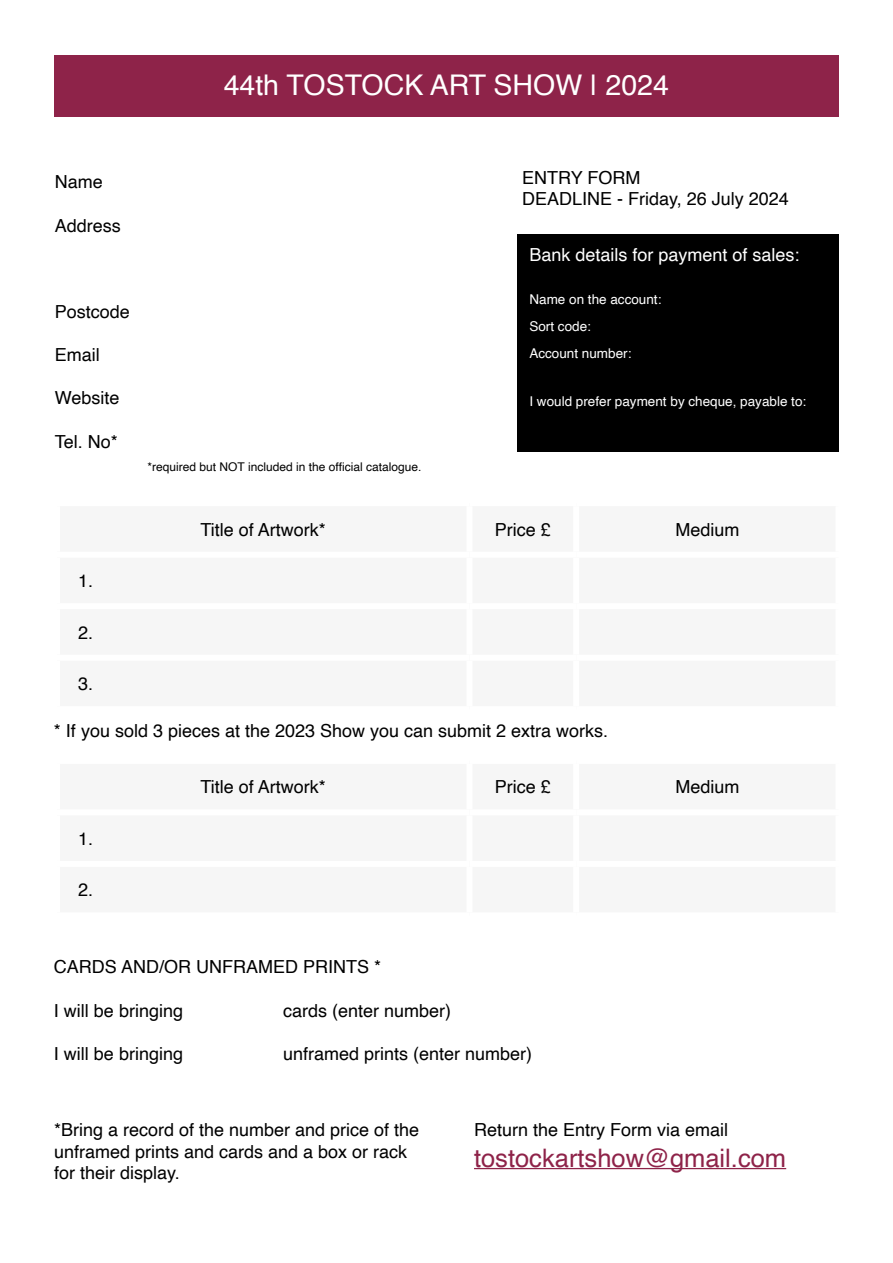
<style>
.page{position:relative;width:893px;height:1263px;background:#fff}
.page>*{position:absolute;margin:0;border:0;box-sizing:border-box;transform-origin:0 0}
.t1{font:28.5px "Helvetica";color:#fff}
.t2{font:25.5px "Helvetica";color:#8e2349}
.t3{font:18px/21.6px "Helvetica";color:#000}
.t4{font:18px "Helvetica";color:#fff}
.t5{font:13.5px/27px "Helvetica";color:#fff}
.t6{font:12px "Helvetica";color:#000}
</style>
<div class="page">
<div style="left:518px;top:234px;width:321px;height:218px;background:#000"></div>
<div style="left:55px;top:55px;width:784px;height:61px;background:#8e2349"></div>
<hr style="left:474px;top:1168px;width:312px;height:1px;background:#8e2349">
<h1 class="t1" style="left:224px;top:73px;width:447px">44th TOSTOCK ART SHOW | 2024</h1>
<p class="t3" style="left:55px;top:173px;width:50px">Name</p>
<p class="t3" style="left:55px;top:216px;width:68px">Address</p>
<p class="t3" style="left:55px;top:302px;width:77px">Postcode</p>
<p class="t3" style="left:55px;top:345px;width:46px">Email</p>
<p class="t3" style="left:55px;top:389px;width:66px">Website</p>
<p class="t3" style="left:55px;top:432px;width:65px">Tel. No*</p>
<p class="t6" style="left:148px;top:462px;width:275px">*required but NOT included in the official catalogue.</p>
<p class="t3" style="left:522px;top:168px;width:268px">ENTRY FORM<br>DEADLINE - Friday, 26 July 2024</p>
<p class="t4" style="left:529px;top:247px;width:272px">Bank details for payment of sales:</p>
<p class="t5" style="left:529px;top:287px;width:134px">Name on the account:<br>Sort code:<br>Account number:</p>
<p class="t5" style="left:529px;top:388px;width:278px">I would prefer payment by cheque, payable to:</p>
<p class="t3" style="left:201px;top:520px;width:127px">Title of Artwork*</p>
<p class="t3" style="left:495px;top:520px;width:58px">Price £</p>
<p class="t3" style="left:675px;top:520px;width:66px">Medium</p>
<p class="t3" style="left:78px;top:571px;width:17px">1.</p>
<p class="t3" style="left:78px;top:623px;width:17px">2.</p>
<p class="t3" style="left:78px;top:674px;width:17px">3.</p>
<p class="t3" style="left:54px;top:721px;width:556px">* If you sold 3 pieces at the 2023 Show you can submit 2 extra works.</p>
<p class="t3" style="left:201px;top:778px;width:127px">Title of Artwork*</p>
<p class="t3" style="left:495px;top:778px;width:58px">Price £</p>
<p class="t3" style="left:675px;top:778px;width:66px">Medium</p>
<p class="t3" style="left:78px;top:829px;width:17px">1.</p>
<p class="t3" style="left:78px;top:881px;width:17px">2.</p>
<p class="t3" style="left:54px;top:958px;width:329px">CARDS AND/OR UNFRAMED PRINTS *</p>
<p class="t3" style="left:54px;top:1001px;width:131px">I will be bringing</p>
<p class="t3" style="left:283px;top:1001px;width:170px">cards (enter number)</p>
<p class="t3" style="left:54px;top:1044px;width:131px">I will be bringing</p>
<p class="t3" style="left:283px;top:1044px;width:251px">unframed prints (enter number)</p>
<p class="t3" style="left:54px;top:1120px;width:367px">*Bring a record of the number and price of the unframed prints and cards and a box or rack for their display.</p>
<p class="t3" style="left:474px;top:1120px;width:256px">Return the Entry Form via email</p>
<h2 class="t2" style="left:474px;top:1147px;width:314px">tostockartshow@gmail.com</h2>
</div>
